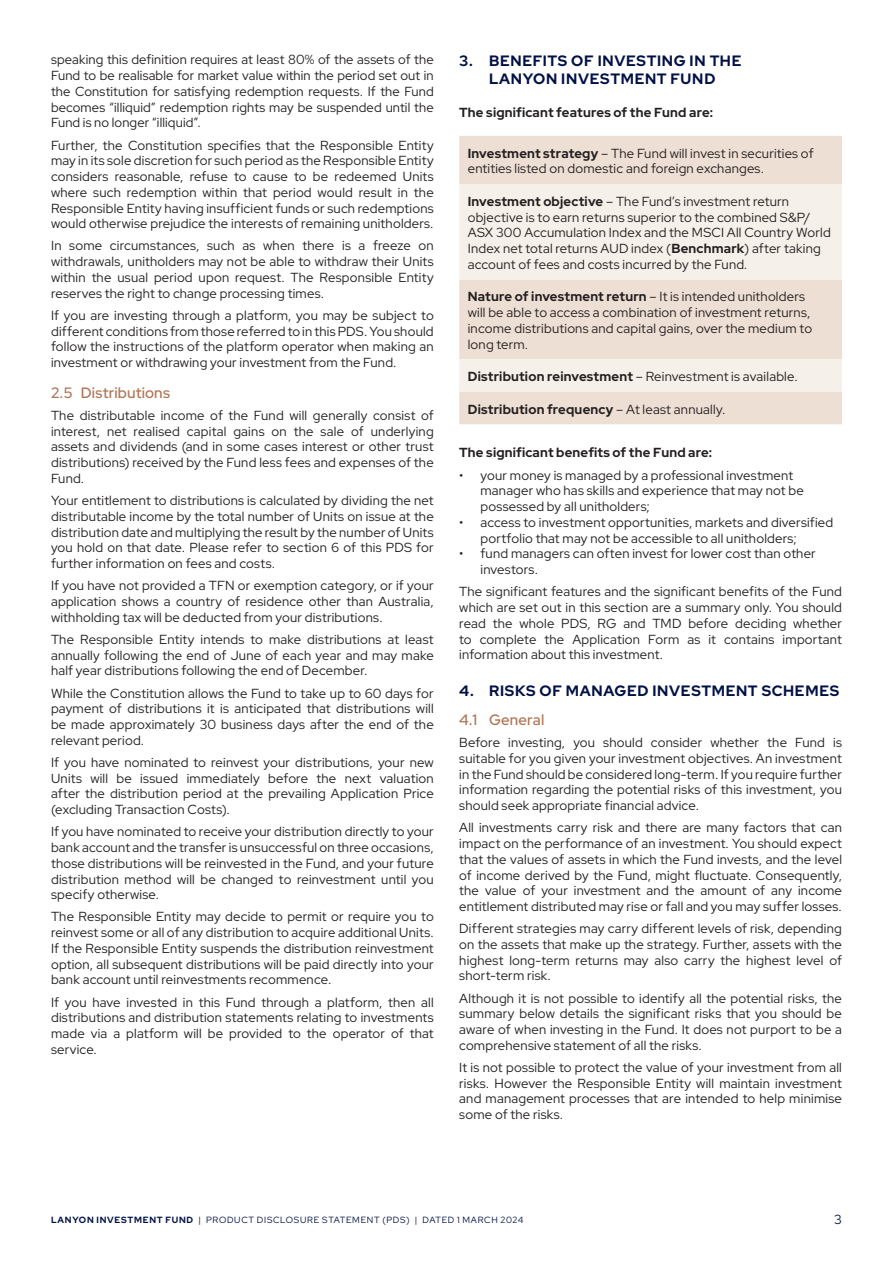
<style>
.page{position:relative;width:893px;height:1263px;background:#fff}
.page>*{position:absolute;margin:0;border:0;box-sizing:border-box;transform-origin:0 0}
.t1{font:700 15px/18px "Red Hat Display";letter-spacing:.045em;color:#001145;text-align:center}
.t2{font:600 15px "Red Hat Display";letter-spacing:.01em;color:#b17555}
.Body_Text{font:13.2px/15.8px "Red Hat Display";letter-spacing:.015em;color:#231f20;text-align:justify}
.Body_Text_Left_Aligned{font:13.2px/15.8px "Red Hat Display";letter-spacing:.015em;color:#231f20}
.Body_Text-2{font:700 13.2px "Red Hat Display";letter-spacing:.015em;color:#231f20}
.Body_Text_Left_Aligned-2{font:700 13.2px "Red Hat Display";letter-spacing:.015em;color:#231f20}
.t3{font:13.2px "Red Hat Display";color:#001145}
.t4{font:9px "Red Hat Display";letter-spacing:.075em;color:#001145}
.s1{font-weight:700}
.s2{font-style:italic}
.s3{font-weight:400}
</style>
<div class="page">
<div style="left:459px;top:136px;width:383px;height:288px;background:#eedfd4"></div>
<svg style="left:459px;top:184px;width:383px;height:208px;background:#f2e9e1"></svg>
<p class="Body_Text" style="left:51px;top:52px;width:384px">speaking this definition requires at least 80% of the assets of the Fund to be realisable for market value within the period set out in the Constitution for satisfying redemption requests. If the Fund becomes “illiquid” redemption rights may be suspended until the Fund is no longer “illiquid”.</p>
<p class="Body_Text" style="left:51px;top:137px;width:384px">Further, the Constitution specifies that the Responsible Entity may in its sole discretion for such period as the Responsible Entity considers reasonable, refuse to cause to be redeemed Units where such redemption within that period would result in the Responsible Entity having insufficient funds or such redemptions would otherwise prejudice the interests of remaining unitholders.</p>
<p class="Body_Text" style="left:51px;top:238px;width:384px">In some circumstances, such as when there is a freeze on withdrawals, unitholders may not be able to withdraw their Units within the usual period upon request. The Responsible Entity reserves the right to change processing times.</p>
<p class="Body_Text" style="left:51px;top:307px;width:384px">If you are investing through a platform, you may be subject to different conditions from those referred to in this PDS. You should follow the instructions of the platform operator when making an investment or withdrawing your investment from the Fund.</p>
<p class="t2" style="left:51px;top:383px;width:121px">2.5 Distributions</p>
<p class="Body_Text" style="left:51px;top:407px;width:384px">The distributable income of the Fund will generally consist of interest, net realised capital gains on the sale of underlying assets and dividends (and in some cases interest or other trust distributions) received by the Fund less fees and expenses of the Fund.</p>
<p class="Body_Text" style="left:51px;top:492px;width:384px">Your entitlement to distributions is calculated by dividing the net distributable income by the total number of Units on issue at the distribution date and multiplying the result by the number of Units you hold on that date. Please refer to section 6 of this PDS for further information on fees and costs.</p>
<p class="Body_Text" style="left:51px;top:577px;width:384px">If you have not provided a TFN or exemption category, or if your application shows a country of residence other than Australia, withholding tax will be deducted from your distributions.</p>
<p class="Body_Text" style="left:51px;top:631px;width:384px">The Responsible Entity intends to make distributions at least annually following the end of June of each year and may make half year distributions following the end of December.</p>
<p class="Body_Text" style="left:51px;top:685px;width:384px">While the Constitution allows the Fund to take up to 60 days for payment of distributions it is anticipated that distributions will be made approximately 30 business days after the end of the relevant period.</p>
<p class="Body_Text" style="left:51px;top:754px;width:384px">If you have nominated to reinvest your distributions, your new Units will be issued immediately before the next valuation after the distribution period at the prevailing Application Price (excluding Transaction Costs).</p>
<p class="Body_Text" style="left:51px;top:823px;width:384px">If you have nominated to receive your distribution directly to your bank account and the transfer is unsuccessful on three occasions, those distributions will be reinvested in the Fund, and your future distribution method will be changed to reinvestment until you specify otherwise.</p>
<p class="Body_Text" style="left:51px;top:909px;width:384px">The Responsible Entity may decide to permit or require you to reinvest some or all of any distribution to acquire additional Units.<br>If the Responsible Entity suspends the distribution reinvestment option, all subsequent distributions will be paid directly into your bank account until reinvestments recommence.</p>
<p class="Body_Text" style="left:51px;top:994px;width:384px">If you have invested in this Fund through a platform, then all distributions and distribution statements relating to investments made via a platform will be provided to the operator of that service.</p>
<p class="t1" style="left:459px;top:52px;width:284px">3. BENEFITS OF INVESTING IN THE<br>LANYON INVESTMENT FUND</p>
<p class="Body_Text-2" style="left:459px;top:104px;width:255px">The significant features of the Fund are:</p>
<p class="Body_Text_Left_Aligned" style="left:468px;top:145px;width:347px"><span class="s1">Investment strategy</span> – The Fund will invest in securities of entities listed on domestic and foreign exchanges.</p>
<p class="Body_Text_Left_Aligned" style="left:468px;top:193px;width:364px"><span class="s1">Investment objective</span> – The Fund’s investment return objective is to earn returns superior to the combined S&amp;P/ ASX 300 Accumulation Index and the MSCI All Country World Index net total returns AUD index (<span class="s1">Benchmark</span>) after taking account of fees and costs incurred by the Fund<span class="s2">.</span></p>
<p class="Body_Text_Left_Aligned" style="left:468px;top:289px;width:346px"><span class="s1">Nature of investment return</span> – It is intended unitholders will be able to access a combination of investment returns, income distributions and capital gains, over the medium to long term.</p>
<p class="Body_Text_Left_Aligned" style="left:468px;top:368px;width:331px"><span class="s1">Distribution reinvestment</span> – Reinvestment is available.</p>
<p class="Body_Text_Left_Aligned-2" style="left:468px;top:400px;width:259px">Distribution frequency <span class="s3">– At least annually.</span></p>
<p class="Body_Text-2" style="left:459px;top:444px;width:254px">The significant benefits of the Fund are:</p>
<p class="Body_Text" style="left:480px;top:467px;width:325px;text-align:left;text-indent:-21px">• your money is managed by a professional investment manager who has skills and experience that may not be possessed by all unitholders;</p>
<p class="Body_Text" style="left:480px;top:514px;width:354px;text-indent:-21px">• access to investment opportunities, markets and diversified portfolio that may not be accessible to all unitholders;</p>
<p class="Body_Text" style="left:480px;top:546px;width:337px;text-indent:-21px">• fund managers can often invest for lower cost than other investors.</p>
<p class="Body_Text" style="left:459px;top:583px;width:384px">The significant features and the significant benefits of the Fund which are set out in this section are a summary only. You should read the whole PDS, RG and TMD before deciding whether to complete the Application Form as it contains important information about this investment.</p>
<p class="t1" style="left:459px;top:682px;width:382px">4. RISKS OF MANAGED INVESTMENT SCHEMES</p>
<p class="t2" style="left:459px;top:710px;width:87px">4.1 General</p>
<p class="Body_Text" style="left:459px;top:734px;width:384px">Before investing, you should consider whether the Fund is suitable for you given your investment objectives. An investment in the Fund should be considered long-term. If you require further information regarding the potential risks of this investment, you should seek appropriate financial advice.</p>
<p class="Body_Text" style="left:459px;top:819px;width:384px">All investments carry risk and there are many factors that can impact on the performance of an investment. You should expect that the values of assets in which the Fund invests, and the level of income derived by the Fund, might fluctuate. Consequently, the value of your investment and the amount of any income entitlement distributed may rise or fall and you may suffer losses.</p>
<p class="Body_Text" style="left:459px;top:920px;width:384px">Different strategies may carry different levels of risk, depending on the assets that make up the strategy. Further, assets with the highest long-term returns may also carry the highest level of short-term risk.</p>
<p class="Body_Text" style="left:459px;top:990px;width:384px">Although it is not possible to identify all the potential risks, the summary below details the significant risks that you should be aware of when investing in the Fund. It does not purport to be a comprehensive statement of all the risks.</p>
<p class="Body_Text" style="left:459px;top:1059px;width:384px">It is not possible to protect the value of your investment from all risks. However the Responsible Entity will maintain investment and management processes that are intended to help minimise some of the risks.</p>
<p class="t4" style="left:51px;top:1214px;width:474px"><span class="s1">LANYON INVESTMENT FUND</span> | PRODUCT DISCLOSURE STATEMENT (PDS) | DATED 1 MARCH 2024</p>
<p class="t3" style="left:834px;top:1211px;width:9px">3</p>
</div>
